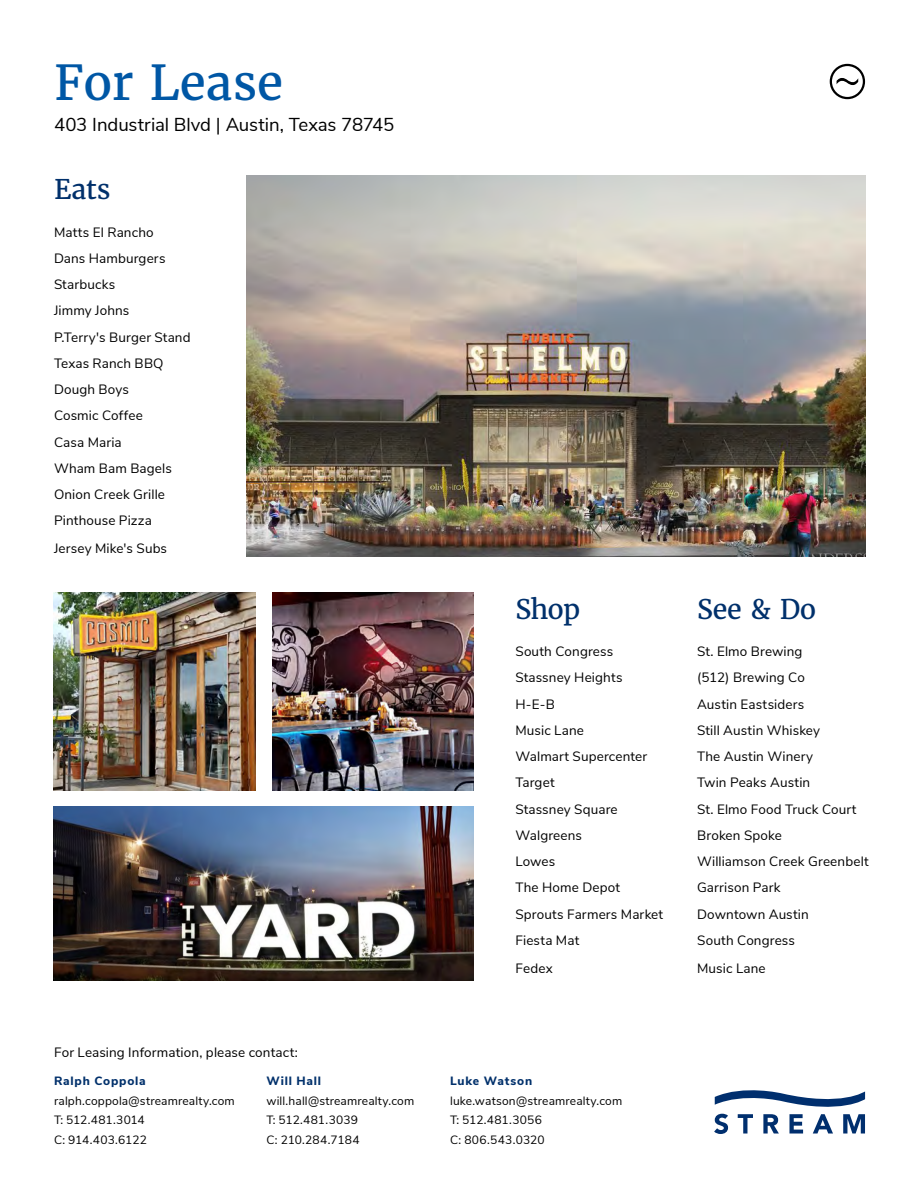
<style>
.page{position:relative;width:918px;height:1188px;background:#fff}
.page>*{position:absolute;margin:0;border:0;box-sizing:border-box;transform-origin:0 0}
.t1{font:48px "Merriweather";color:#0057a5}
.t2{font:27px "Merriweather";letter-spacing:-.01em;color:#00306b}
.t3{font:18.6px "Nunito Sans";letter-spacing:-.005em;color:#000}
.t4{font:13.5px/26.2px "Nunito Sans";letter-spacing:.01em;color:#000}
.t5{font:12px/19.5px "Nunito Sans";letter-spacing:.01em;color:#000}
.t6{font:800 12px "Nunito Sans";letter-spacing:.065em;color:#00306b}
</style>
<div class="page">
<svg style="left:714px;top:1090px;width:151px;height:44px"></svg>
<svg style="left:830px;top:64px;width:35px;height:35px"></svg>
<img style="left:246px;top:176px;width:619px;height:381px">
<img style="left:53px;top:592px;width:203px;height:198px">
<img style="left:272px;top:592px;width:202px;height:198px">
<img style="left:53px;top:806px;width:421px;height:175px">
<h1 class="t1" style="left:54px;top:53px;width:231px">For Lease</h1>
<h3 class="t3" style="left:54px;top:111px;width:342px">403 Industrial Blvd | Austin, Texas 78745</h3>
<h2 class="t2" style="left:54px;top:172px;width:58px">Eats</h2>
<p class="t4" style="left:54px;top:218px;width:138px">Matts El Rancho<br>Dans Hamburgers<br>Starbucks<br>Jimmy Johns<br>P.Terry's Burger Stand<br>Texas Ranch BBQ<br>Dough Boys<br>Cosmic Coffee<br>Casa Maria<br>Wham Bam Bagels<br>Onion Creek Grille<br>Pinthouse Pizza</p>
<p class="t4" style="left:54px;top:534px;width:115px">Jersey Mike's Subs</p>
<p class="t4" style="left:54px;top:1038px;width:246px">For Leasing Information, please contact:</p>
<p class="t6" style="left:54px;top:1072px;width:93px">Ralph Coppola</p>
<p class="t5" style="left:54px;top:1090px;width:182px">ralph.coppola@streamrealty.com<br>T: 512.481.3014<br>C: 914.403.6122</p>
<p class="t6" style="left:266px;top:1072px;width:56px">Will Hall</p>
<p class="t5" style="left:266px;top:1090px;width:149px">will.hall@streamrealty.com<br>T: 512.481.3039<br>C: 210.284.7184</p>
<h2 class="t2" style="left:515px;top:592px;width:66px">Shop</h2>
<p class="t4" style="left:515px;top:637px;width:149px">South Congress<br>Stassney Heights<br>H-E-B<br>Music Lane<br>Walmart Supercenter<br>Target<br>Stassney Square<br>Walgreens<br>Lowes<br>The Home Depot<br>Sprouts Farmers Market<br>Fiesta Mat</p>
<p class="t4" style="left:515px;top:954px;width:39px">Fedex</p>
<h2 class="t2" style="left:697px;top:592px;width:120px">See &amp; Do</h2>
<p class="t4" style="left:697px;top:637px;width:173px">St. Elmo Brewing<br>(512) Brewing Co<br>Austin Eastsiders<br>Still Austin Whiskey<br>The Austin Winery<br>Twin Peaks Austin<br>St. Elmo Food Truck Court<br>Broken Spoke<br>Williamson Creek Greenbelt<br>Garrison Park<br>Downtown Austin<br>South Congress</p>
<p class="t4" style="left:697px;top:954px;width:70px">Music Lane</p>
<p class="t6" style="left:450px;top:1072px;width:84px">Luke Watson</p>
<p class="t5" style="left:450px;top:1090px;width:174px">luke.watson@streamrealty.com<br>T: 512.481.3056<br>C: 806.543.0320</p>
</div>
